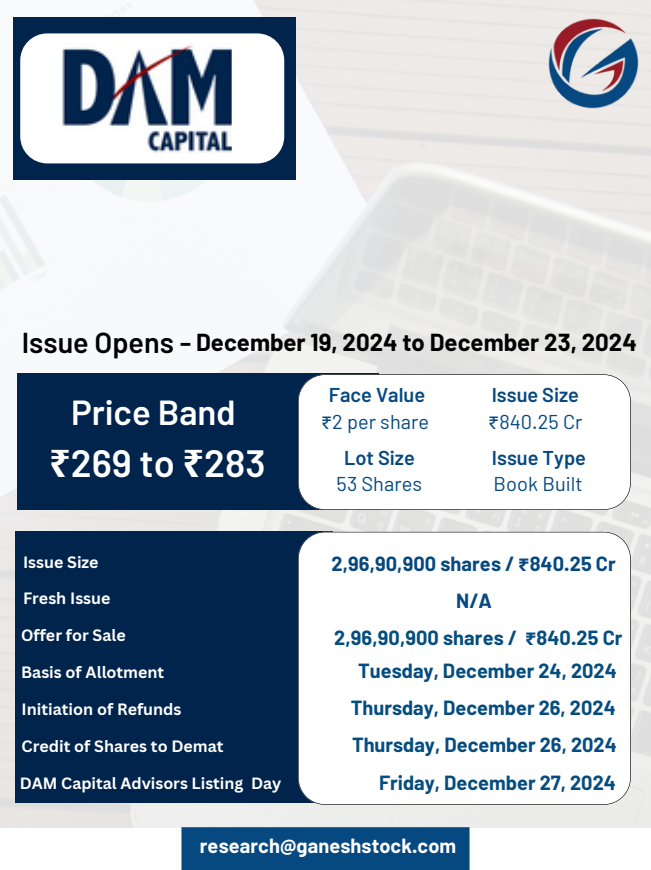
<style>
.page{position:relative;width:651px;height:870px;background:#fff}
.page>*{position:absolute;margin:0;border:0;box-sizing:border-box;transform-origin:0 0}
.t1{font:600 38px "Barlow";color:#fff}
.t2{font:600 34.8px "Barlow";color:#fff}
.t3{font:600 28.8px "Barlow";color:#000}
.t4{font:700 24px "Barlow";color:#000}
.t5{font:700 22px "Barlow";letter-spacing:.005em;color:#fff}
.t6{font:700 20px "Barlow";color:#054d7e}
.t7{font:20px "Barlow";letter-spacing:.005em;color:#064880}
.t8{font:600 20px "Barlow";color:#064880}
.t9{font:700 20px "Barlow";letter-spacing:.005em;color:#064880}
.t10{font:700 20px "Barlow";letter-spacing:.005em;color:#fff}
.t11{font:700 16px "Canva Sans";color:#fff}
.s1{font-family:"Noto Sans";font-weight:700}
.s2{font-family:"Noto Sans Gurmukhi"}
</style>
<div class="page">
<img style="left:0;top:0;width:651px;height:828px">
<img style="left:548px;top:17px;width:92px;height:93px;border-radius:50%">
<div style="left:17px;top:374px;width:361px;height:136px;background:#01244c"></div>
<svg style="left:298px;top:374px;width:333px;height:135px"></svg>
<div style="left:15px;top:531px;width:317px;height:272px;background:#01244c"></div>
<svg style="left:298px;top:532px;width:333px;height:273px"></svg>
<div style="left:13px;top:17px;width:282px;height:163px;background:#01244c"></div>
<div style="left:20px;top:33px;width:264px;height:130px;background:#fff;border-radius:27px"></div>
<div style="left:181px;top:827px;width:289px;height:43px;background:#064880"></div>
<img style="left:62px;top:44px;width:170px;height:109px">
<h6 class="t3" style="left:22px;top:324px;width:171px">Issue Opens -</h6>
<h5 class="t4" style="left:196px;top:327px;width:442px">December 19, 2024 to December 23, 2024</h5>
<h2 class="t2" style="left:71px;top:390px;width:166px">Price Band</h2>
<h3 class="t1" style="left:49px;top:439px;width:218px"><span class="s1">₹</span>269 to <span class="s1">₹</span>283</h3>
<h1 class="t8" style="left:329px;top:382px;width:98px">Face Value</h1>
<h6 class="t7" style="left:321px;top:409px;width:110px"><span class="s2">₹</span>2 per share</h6>
<h1 class="t8" style="left:344px;top:445px;width:72px">Lot Size</h1>
<h6 class="t7" style="left:337px;top:471px;width:87px">53 Shares</h6>
<h5 class="t8" style="left:492px;top:382px;width:89px">Issue Size</h5>
<h5 class="t7" style="left:488px;top:409px;width:96px"><span class="s2">₹</span>840.25 Cr</h5>
<h5 class="t8" style="left:492px;top:445px;width:95px">Issue Type</h5>
<h5 class="t7" style="left:494px;top:471px;width:91px">Book Built</h5>
<h5 class="t11" style="left:23px;top:551px;width:77px">Issue Size</h5>
<h6 class="t11" style="left:23px;top:587px;width:89px">Fresh Issue</h6>
<p class="t11" style="left:21px;top:624px;width:106px">Offer for Sale</p>
<p class="t11" style="left:21px;top:661px;width:145px">Basis of Allotment</p>
<p class="t11" style="left:22px;top:698px;width:162px">Initiation of Refunds</p>
<h3 class="t11" style="left:22px;top:735px;width:204px">Credit of Shares to Demat</h3>
<p class="t11" style="left:20px;top:772px;width:263px">DAM Capital Advisors Listing Day</p>
<p class="t5" style="left:23px;top:725px;width:283px">research@ganeshstock.com</p>
<p class="t9" style="left:332px;top:551px;width:286px">2,96,90,900 shares / <span class="s2">₹</span>840.25 Cr</p>
<h5 class="t9" style="left:456px;top:588px;width:37px">N/A</h5>
<p class="t6" style="left:334px;top:625px;width:290px">2,96,90,900 shares / <span class="s2">₹</span>840.25 Cr</p>
<p class="t6" style="left:358px;top:658px;width:260px">Tuesday, December 24, 2024</p>
<h4 class="t6" style="left:351px;top:695px;width:266px">Thursday, December 26, 2024</h4>
<h5 class="t6" style="left:352px;top:732px;width:266px">Thursday, December 26, 2024</h5>
<h5 class="t6" style="left:379px;top:770px;width:238px">Friday, December 27, 2024</h5>
<p class="t10" style="left:200px;top:833px;width:258px">research@ganeshstock.com</p>
</div>
